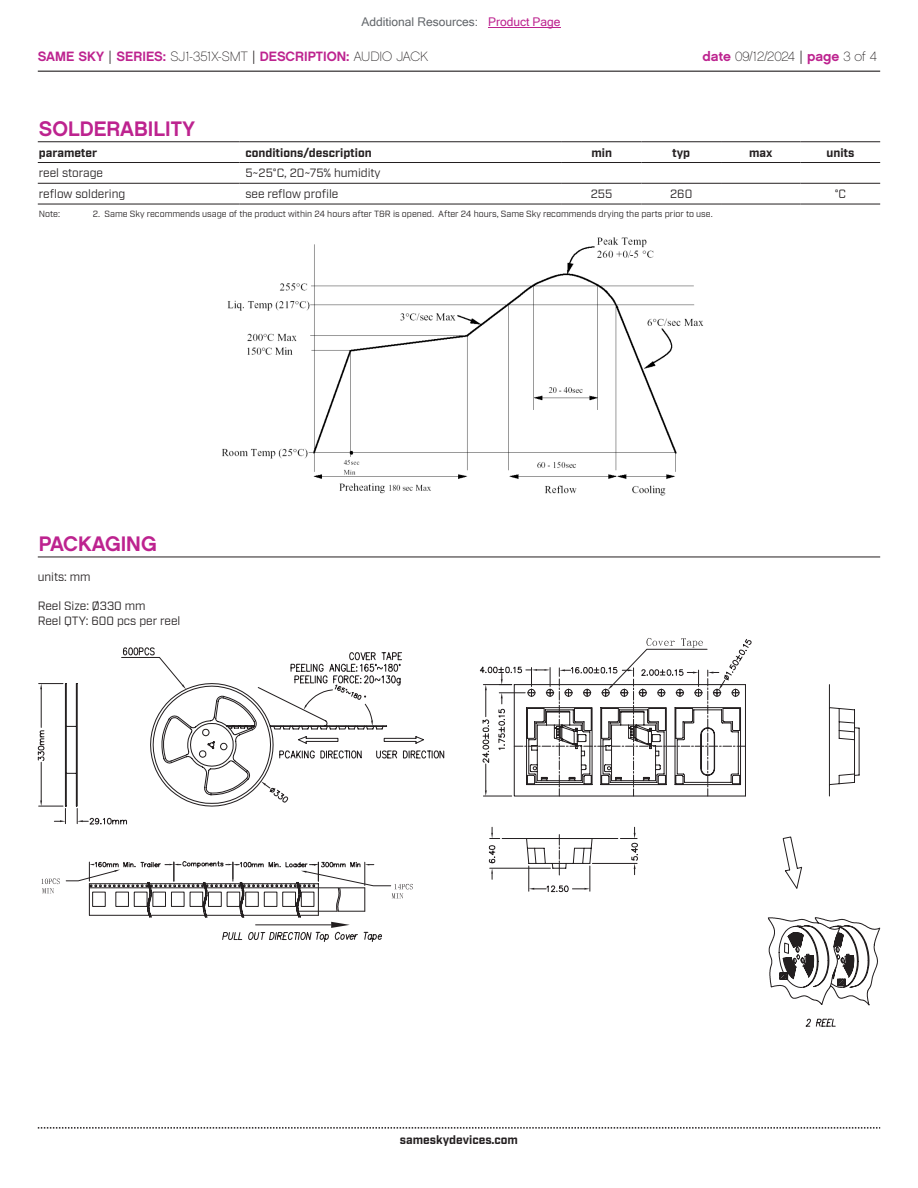
<style>
.page{position:relative;width:918px;height:1188px;background:#fff}
.page>*{position:absolute;margin:0;border:0;box-sizing:border-box;transform-origin:0 0}
.t1{font:21px "Chalet New York Nineteen Sixty";color:#bd238f}
.t2{font:13.5px "Chalet New York Nineteen Sixty";color:#bd238f}
.t3{font:13.5px "Chalet Paris Nineteen Sixty";letter-spacing:-.005em;color:#231f20}
.t4{font:12px/14.4px "Industry";color:#231f20}
.t5{font:700 12px "Industry";color:#231f20}
.t6{font:12px "Microsoft Sans Serif";color:#63676b}
.t7{font:9px "Industry";color:#231f20}
.s1{color:#bd238f}
.s2{font-family:"Industry";color:#231f20}
.s3{font-family:"Chalet Paris Nineteen Sixty";color:#231f20}
.s4{font-family:"Chalet New York Nineteen Sixty";color:#bd238f}
.s5{font-family:"Industry"}
</style>
<div class="page">
<hr style="left:38px;top:71px;width:842px;height:1px;background:#231f20">
<svg style="left:38px;top:1127px;width:842px;height:2px"></svg>
<svg style="left:783px;top:837px;width:19px;height:52px"></svg>
<svg style="left:38px;top:647px;width:407px;height:178px"></svg>
<svg style="left:767px;top:917px;width:113px;height:89px"></svg>
<svg style="left:805px;top:1018px;width:31px;height:9px"></svg>
<svg style="left:819px;top:925px;width:40px;height:63px"></svg>
<svg style="left:829px;top:684px;width:30px;height:112px"></svg>
<svg style="left:479px;top:638px;width:273px;height:255px"></svg>
<svg style="left:66px;top:861px;width:347px;height:81px"></svg>
<svg style="left:41px;top:879px;width:19px;height:14px"></svg>
<img style="left:222px;top:237px;width:482px;height:259px">
<hr style="left:38px;top:141px;width:201px;height:1px;background:#231f20">
<hr style="left:239px;top:141px;width:323px;height:1px;background:#231f20">
<hr style="left:562px;top:141px;width:79px;height:1px;background:#231f20">
<hr style="left:641px;top:141px;width:80px;height:1px;background:#231f20">
<hr style="left:721px;top:141px;width:80px;height:1px;background:#231f20">
<hr style="left:801px;top:141px;width:79px;height:1px;background:#231f20">
<hr style="left:38px;top:162px;width:201px;height:1px;background:#231f20">
<hr style="left:239px;top:162px;width:323px;height:1px;background:#231f20">
<hr style="left:562px;top:162px;width:79px;height:1px;background:#231f20">
<hr style="left:641px;top:162px;width:80px;height:1px;background:#231f20">
<hr style="left:721px;top:162px;width:80px;height:1px;background:#231f20">
<hr style="left:801px;top:162px;width:79px;height:1px;background:#231f20">
<hr style="left:38px;top:183px;width:201px;height:1px;background:#231f20">
<hr style="left:239px;top:183px;width:323px;height:1px;background:#231f20">
<hr style="left:562px;top:183px;width:79px;height:1px;background:#231f20">
<hr style="left:641px;top:183px;width:80px;height:1px;background:#231f20">
<hr style="left:721px;top:183px;width:80px;height:1px;background:#231f20">
<hr style="left:801px;top:183px;width:79px;height:1px;background:#231f20">
<hr style="left:38px;top:204px;width:201px;height:1px;background:#231f20">
<hr style="left:239px;top:204px;width:323px;height:1px;background:#231f20">
<hr style="left:562px;top:204px;width:79px;height:1px;background:#231f20">
<hr style="left:641px;top:204px;width:80px;height:1px;background:#231f20">
<hr style="left:721px;top:204px;width:80px;height:1px;background:#231f20">
<hr style="left:801px;top:204px;width:79px;height:1px;background:#231f20">
<hr style="left:38px;top:557px;width:842px;height:1px;background:#231f20">
<hr style="left:488px;top:27px;width:73px;height:1px;background:#bd238f">
<h3 class="t6" style="left:362px;top:15px;width:201px">Additional Resources: <span class="s1">Product Page</span></h3>
<h2 class="t2" style="left:38px;top:47px;width:392px">SAME SKY <span class="s2">|</span> SERIES: <span class="s3">SJ1-351X-SMT</span> <span class="s2">|</span> DESCRIPTION: <span class="s3">AUDIO JACK</span></h2>
<h2 class="t3" style="left:702px;top:48px;width:176px"><span class="s4">date</span> 09/12/2024 <span class="s5">|</span> <span class="s4">page</span> 3 of 4</h2>
<h1 class="t1" style="left:39px;top:115px;width:158px">SOLDERABILITY</h1>
<h3 class="t5" style="left:39px;top:145px;width:60px">parameter</h3>
<h3 class="t5" style="left:245px;top:145px;width:128px">conditions/description</h3>
<h3 class="t5" style="left:591px;top:145px;width:22px">min</h3>
<h3 class="t5" style="left:672px;top:145px;width:20px">typ</h3>
<h3 class="t5" style="left:749px;top:145px;width:25px">max</h3>
<h3 class="t5" style="left:827px;top:145px;width:29px">units</h3>
<h3 class="t4" style="left:39px;top:166px;width:66px">reel storage</h3>
<h3 class="t4" style="left:245px;top:166px;width:137px">5~25°C, 20~75% humidity</h3>
<h3 class="t4" style="left:39px;top:187px;width:88px">reflow soldering</h3>
<h3 class="t4" style="left:245px;top:187px;width:95px">see reflow profile</h3>
<h3 class="t4" style="left:591px;top:187px;width:23px">255</h3>
<h3 class="t4" style="left:670px;top:187px;width:24px">260</h3>
<h3 class="t4" style="left:835px;top:187px;width:13px">°C</h3>
<p class="t7" style="left:39px;top:208px;width:23px">Note:</p>
<p class="t7" style="left:93px;top:208px;width:621px">2. Same Sky recommends usage of the product within 24 hours after T&amp;R is opened. After 24 hours, Same Sky recommends drying the parts prior to use.</p>
<h1 class="t1" style="left:39px;top:530px;width:119px">PACKAGING</h1>
<h3 class="t4" style="left:38px;top:570px;width:54px">units: mm</h3>
<h3 class="t4" style="left:38px;top:599px;width:144px">Reel Size: Ø330 mm<br>Reel QTY: 600 pcs per reel</h3>
<h3 class="t5" style="left:400px;top:1132px;width:120px">sameskydevices.com</h3>
</div>
